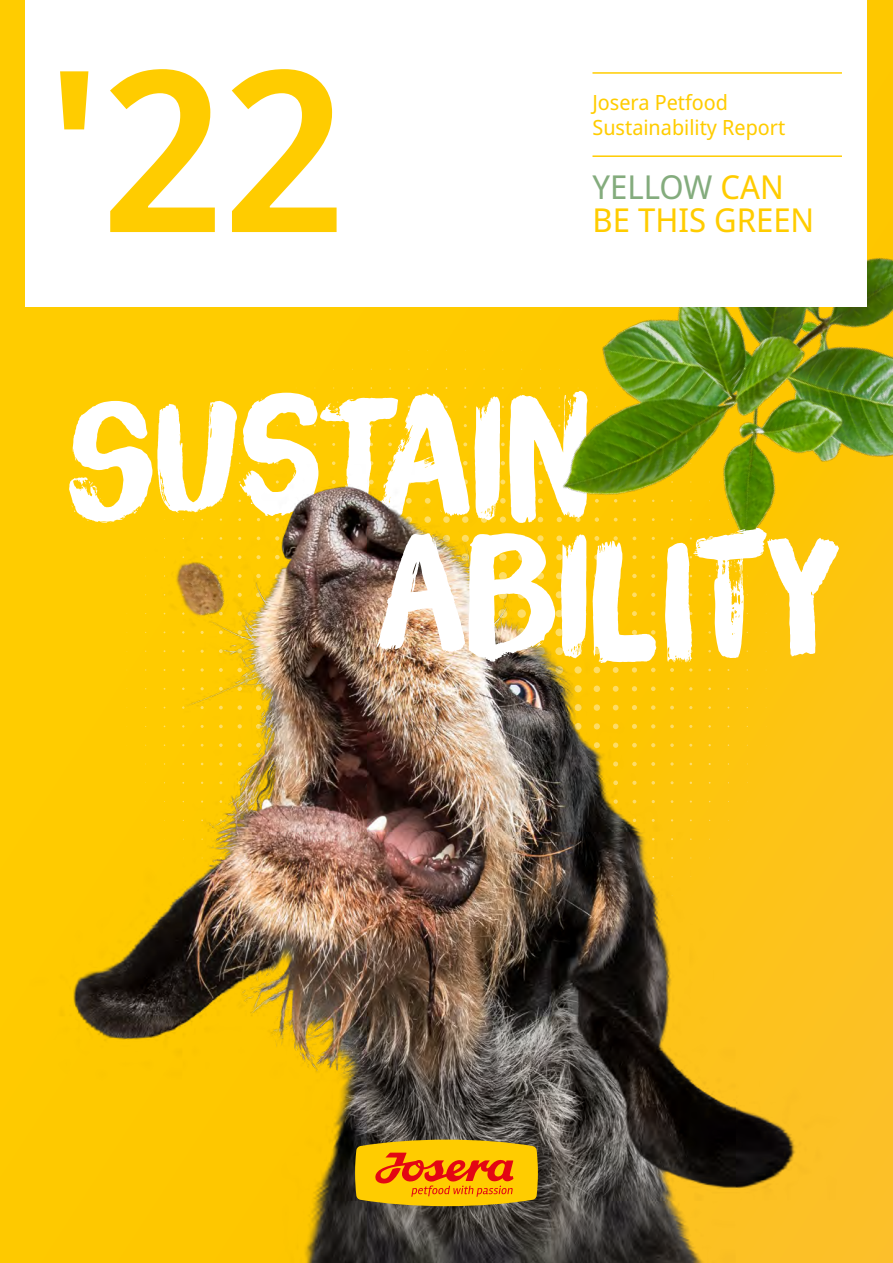
<style>
.page{position:relative;width:893px;height:1263px;background:#fc0}
.page>*{position:absolute;margin:0;border:0;box-sizing:border-box;transform-origin:0 0}
.t1{font:600 225px "Noto Sans Display";color:#fc0}
.t2{font:165px "Brush Up";letter-spacing:.005em;color:#fff}
.t3{font:33px/33px "Noto Sans Display";color:#fc0}
.t4{font:21px/25.2px "Noto Sans Display";color:#fc0}
.s1{color:#84ac7d}
</style>
<div class="page">
<svg style="left:388px;top:443px;width:4px;height:3px"></svg>
<svg style="left:407px;top:442px;width:4px;height:4px"></svg>
<svg style="left:426px;top:442px;width:4px;height:4px"></svg>
<svg style="left:445px;top:442px;width:3px;height:4px"></svg>
<svg style="left:463px;top:442px;width:4px;height:4px"></svg>
<svg style="left:482px;top:442px;width:4px;height:4px"></svg>
<svg style="left:388px;top:461px;width:4px;height:3px"></svg>
<svg style="left:407px;top:461px;width:4px;height:3px"></svg>
<svg style="left:425px;top:461px;width:5px;height:3px"></svg>
<svg style="left:444px;top:461px;width:5px;height:3px"></svg>
<svg style="left:463px;top:461px;width:4px;height:3px"></svg>
<svg style="left:482px;top:461px;width:4px;height:3px"></svg>
<img style="left:73px;top:464px;width:820px;height:799px">
<svg style="left:355px;top:1139px;width:183px;height:67px"></svg>
<svg style="left:428px;top:1185px;width:73px;height:12px"></svg>
<svg style="left:501px;top:1188px;width:12px;height:6px"></svg>
<img style="left:95px;top:497px;width:193px;height:179px">
<img style="left:487px;top:257px;width:406px;height:427px">
<div style="left:26px;top:0;width:841px;height:307px;background:#fff"></div>
<hr style="left:592px;top:72px;width:250px;height:2px;background:#fc0">
<hr style="left:592px;top:155px;width:250px;height:2px;background:#fc0">
<h1 class="t1" style="left:47px;top:-9px;width:300px">'22</h1>
<p class="t4" style="left:592px;top:90px;width:194px">Josera Petfood<br>Sustainability Report</p>
<h3 class="t3" style="left:592px;top:171px;width:223px"><span class="s1">YELLOW</span> CAN<br>BE THIS GREEN</h3>
<h2 class="t2" style="left:67px;top:360px;width:525px">SUSTAIN</h2>
<h2 class="t2" style="left:376px;top:498px;width:465px">ABILITY</h2>
</div>
